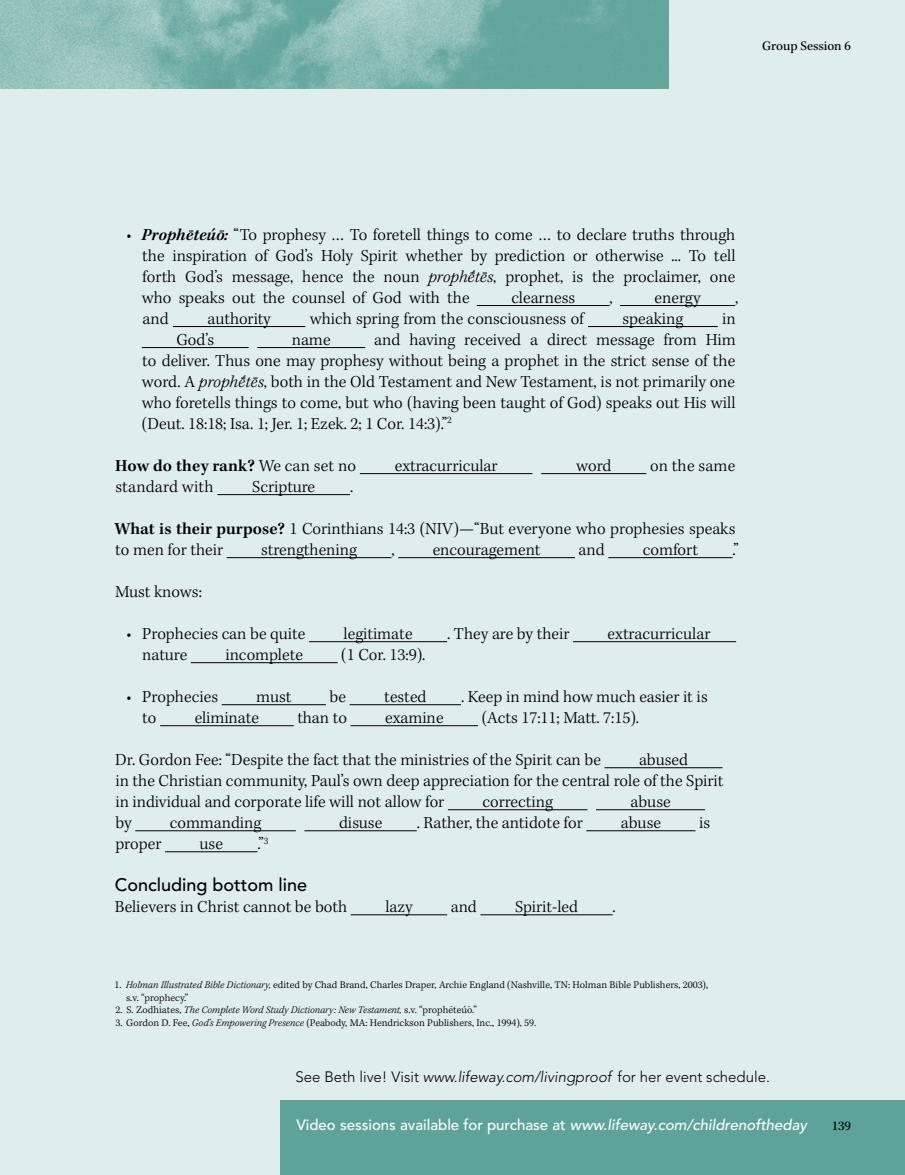
<style>
.page{position:relative;width:905px;height:1175px;background:#fff}
.page>*{position:absolute;margin:0;border:0;box-sizing:border-box;transform-origin:0 0}
.t1{font:500 18px "Avenir LT Std";color:#000}
.t2{font:300 17.25px/21px "Kepler Std";color:#000;text-align:justify}
.t3{font:600 17.25px "Kepler Std";letter-spacing:.01em;color:#000}
.t4{font:500 15px "Avenir LT Std";color:#fff}
.t5{font:300 15px "Avenir LT Std";color:#000}
.t6{font:13.5px "Kepler Std";color:#000}
.t7{font:10.5px/12.6px "Kepler Std Light Capt";color:#000}
.t8{font:italic 300 10.5px "Kepler Std";color:#000}
.s1{font-weight:600;font-style:italic}
.s2{font-style:italic}
.s3{font-weight:300}
.s4{font-weight:600}
.s5{font-family:"Kepler Std";font-weight:300;font-style:italic}
.s6{font-family:"Kepler Std Light Capt";font-weight:400;font-style:normal}
</style>
<div class="page">
<div style="left:0;top:0;width:904px;height:1174px;background:#dfedeb"></div>
<img style="left:0;top:0;width:669px;height:88px">
<div style="left:280px;top:1100px;width:624px;height:74px;background:#5ea39a"></div>
<hr style="left:477px;top:305px;width:132px;height:1px;background:#000">
<hr style="left:620px;top:305px;width:115px;height:1px;background:#000">
<hr style="left:173px;top:326px;width:132px;height:1px;background:#000">
<hr style="left:588px;top:326px;width:129px;height:1px;background:#000">
<hr style="left:142px;top:347px;width:107px;height:1px;background:#000">
<hr style="left:257px;top:347px;width:108px;height:1px;background:#000">
<hr style="left:360px;top:473px;width:172px;height:1px;background:#000">
<hr style="left:541px;top:473px;width:105px;height:1px;background:#000">
<hr style="left:217px;top:494px;width:133px;height:1px;background:#000">
<hr style="left:227px;top:557px;width:164px;height:1px;background:#000">
<hr style="left:398px;top:557px;width:177px;height:1px;background:#000">
<hr style="left:608px;top:557px;width:124px;height:1px;background:#000">
<hr style="left:309px;top:641px;width:138px;height:1px;background:#000">
<hr style="left:573px;top:641px;width:163px;height:1px;background:#000">
<hr style="left:191px;top:662px;width:146px;height:1px;background:#000">
<hr style="left:222px;top:704px;width:104px;height:1px;background:#000">
<hr style="left:349px;top:704px;width:112px;height:1px;background:#000">
<hr style="left:160px;top:725px;width:134px;height:1px;background:#000">
<hr style="left:350px;top:725px;width:128px;height:1px;background:#000">
<hr style="left:604px;top:767px;width:118px;height:1px;background:#000">
<hr style="left:448px;top:809px;width:139px;height:1px;background:#000">
<hr style="left:596px;top:809px;width:109px;height:1px;background:#000">
<hr style="left:135px;top:830px;width:161px;height:1px;background:#000">
<hr style="left:304px;top:830px;width:113px;height:1px;background:#000">
<hr style="left:586px;top:830px;width:109px;height:1px;background:#000">
<hr style="left:165px;top:851px;width:92px;height:1px;background:#000">
<hr style="left:351px;top:914px;width:96px;height:1px;background:#000">
<hr style="left:480px;top:914px;width:132px;height:1px;background:#000">
<p class="t6" style="left:762px;top:38px;width:90px">Group Session 6</p>
<p class="t2" style="left:142px;top:225px;width:595px;text-indent:-15px">• <span class="s1">Propheteúo:</span> “To prophesy … To foretell things to come … to declare truths through the inspiration of God’s Holy Spirit whether by prediction or otherwise ... To tell forth God’s message, hence the noun <span class="s2">prophétes</span>, prophet, is the proclaimer, one who speaks out the counsel of God with the</p>
<p class="t2" style="left:511px;top:288px;width:65px">clearness</p>
<p class="t2" style="left:609px;top:288px;width:5px">,</p>
<p class="t2" style="left:654px;top:288px;width:47px">energy</p>
<p class="t2" style="left:735px;top:288px;width:5px">,</p>
<p class="t2" style="left:142px;top:309px;width:28px">and</p>
<p class="t2" style="left:207px;top:309px;width:65px">authority</p>
<p class="t2" style="left:310px;top:309px;width:275px">which spring from the consciousness of</p>
<p class="t2" style="left:622px;top:309px;width:62px">speaking</p>
<p class="t2" style="left:722px;top:309px;width:15px">in</p>
<p class="t2" style="left:176px;top:330px;width:39px">God’s</p>
<p class="t2" style="left:292px;top:330px;width:40px">name</p>
<p class="t2" style="left:142px;top:330px;width:595px;text-indent:232px">and having received a direct message from Him to deliver. Thus one may prophesy without being a prophet in the strict sense of the word. A <span class="s2">prophétes</span>, both in the Old Testament and New Testament, is not primarily one who foretells things to come, but who (having been taught of God) speaks out His will (Deut. 18:18; Isa. 1; Jer. 1; Ezek. 2; 1 Cor. 14:3).”<sup>2</sup></p>
<p class="t3" style="left:115px;top:456px;width:242px">How do they rank? <span class="s3">We can set no</span></p>
<p class="t2" style="left:395px;top:456px;width:104px">extracurricular</p>
<p class="t2" style="left:576px;top:456px;width:37px">word</p>
<p class="t2" style="left:650px;top:456px;width:87px">on the same</p>
<p class="t2" style="left:116px;top:477px;width:99px">standard with</p>
<p class="t2" style="left:252px;top:477px;width:64px">Scripture</p>
<p class="t2" style="left:350px;top:477px;width:5px">.</p>
<p class="t2" style="left:114px;top:519px;width:622px"><span class="s4">What is their purpose?</span> 1 Corinthians 14:3 (NIV)—“But everyone who prophesies speaks to men for their</p>
<p class="t2" style="left:261px;top:540px;width:97px">strengthening</p>
<p class="t2" style="left:391px;top:540px;width:5px">,</p>
<p class="t2" style="left:433px;top:540px;width:109px">encouragement</p>
<p class="t2" style="left:578px;top:540px;width:28px">and</p>
<p class="t2" style="left:643px;top:540px;width:57px">comfort</p>
<p class="t2" style="left:732px;top:540px;width:8px">.”</p>
<p class="t2" style="left:115px;top:582px;width:88px">Must knows:</p>
<p class="t2" style="left:127px;top:624px;width:180px">• Prophecies can be quite</p>
<p class="t2" style="left:343px;top:624px;width:70px">legitimate</p>
<p class="t2" style="left:447px;top:624px;width:124px">. They are by their</p>
<p class="t2" style="left:607px;top:624px;width:104px">extracurricular</p>
<p class="t2" style="left:142px;top:645px;width:46px">nature</p>
<p class="t2" style="left:225px;top:645px;width:79px">incomplete</p>
<p class="t2" style="left:341px;top:645px;width:86px">(1 Cor. 13:9).</p>
<p class="t2" style="left:127px;top:687px;width:93px">• Prophecies</p>
<p class="t2" style="left:256px;top:687px;width:37px">must</p>
<p class="t2" style="left:329px;top:687px;width:18px">be</p>
<p class="t2" style="left:384px;top:687px;width:44px">tested</p>
<p class="t2" style="left:461px;top:687px;width:248px">. Keep in mind how much easier it is</p>
<p class="t2" style="left:142px;top:708px;width:16px">to</p>
<p class="t2" style="left:195px;top:708px;width:66px">eliminate</p>
<p class="t2" style="left:297px;top:708px;width:51px">than to</p>
<p class="t2" style="left:385px;top:708px;width:60px">examine</p>
<p class="t2" style="left:481px;top:708px;width:159px">(Acts 17:11; Matt. 7:15).</p>
<p class="t2" style="left:115px;top:750px;width:487px">Dr. Gordon Fee: “Despite the fact that the ministries of the Spirit can be</p>
<p class="t2" style="left:115px;top:750px;width:609px;text-align:left;text-indent:523px">abused<br>in the Christian community, Paul’s own deep appreciation for the central role of the Spirit in individual and corporate life will not allow for</p>
<p class="t2" style="left:482px;top:792px;width:72px">correcting</p>
<p class="t2" style="left:630px;top:792px;width:42px">abuse</p>
<p class="t2" style="left:115px;top:813px;width:18px">by</p>
<p class="t2" style="left:170px;top:813px;width:93px">commanding</p>
<p class="t2" style="left:339px;top:813px;width:45px">disuse</p>
<p class="t2" style="left:417px;top:813px;width:167px">. Rather, the antidote for</p>
<p class="t2" style="left:621px;top:813px;width:42px">abuse</p>
<p class="t2" style="left:699px;top:813px;width:13px">is</p>
<p class="t2" style="left:115px;top:834px;width:48px">proper</p>
<p class="t2" style="left:199px;top:834px;width:25px">use</p>
<p class="t2" style="left:257px;top:834px;width:13px">.”<sup>3</sup></p>
<p class="t1" style="left:115px;top:874px;width:194px">Concluding bottom line</p>
<p class="t2" style="left:115px;top:897px;width:234px">Believers in Christ cannot be both</p>
<p class="t2" style="left:385px;top:897px;width:29px">lazy</p>
<p class="t2" style="left:451px;top:897px;width:28px">and</p>
<p class="t2" style="left:515px;top:897px;width:65px">Spirit-led</p>
<p class="t2" style="left:612px;top:897px;width:5px">.</p>
<p class="t7" style="left:126px;top:979px;width:583px;text-indent:-11px">1. <span class="s5">Holman Illustrated Bible Dictionary,</span> edited by Chad Brand, Charles Draper, Archie England (Nashville, TN: Holman Bible Publishers, 2003), s.v. “prophecy.”</p>
<p class="t8" style="left:115px;top:1004px;width:363px"><span class="s6">2. S. Zodhiates,</span> The Complete Word Study Dictionary: New Testament, <span class="s6">s.v. “prophe-teúo- .”</span></p>
<p class="t7" style="left:116px;top:1016px;width:422px">3. Gordon D. Fee, <span class="s5">God’s Empowering Presence</span> (Peabody, MA: Hendrickson Publishers, Inc., 1994), 59.</p>
<p class="t5" style="left:295px;top:1068px;width:476px">See Beth live! Visit <span class="s2">www.lifeway.com/livingproof</span> for her event schedule.</p>
<p class="t4" style="left:296px;top:1116px;width:512px">Video sessions available for purchase at <span class="s2">www.lifeway.com/childrenoftheday</span></p>
<p class="t6" style="left:831px;top:1118px;width:21px">139</p>
</div>
